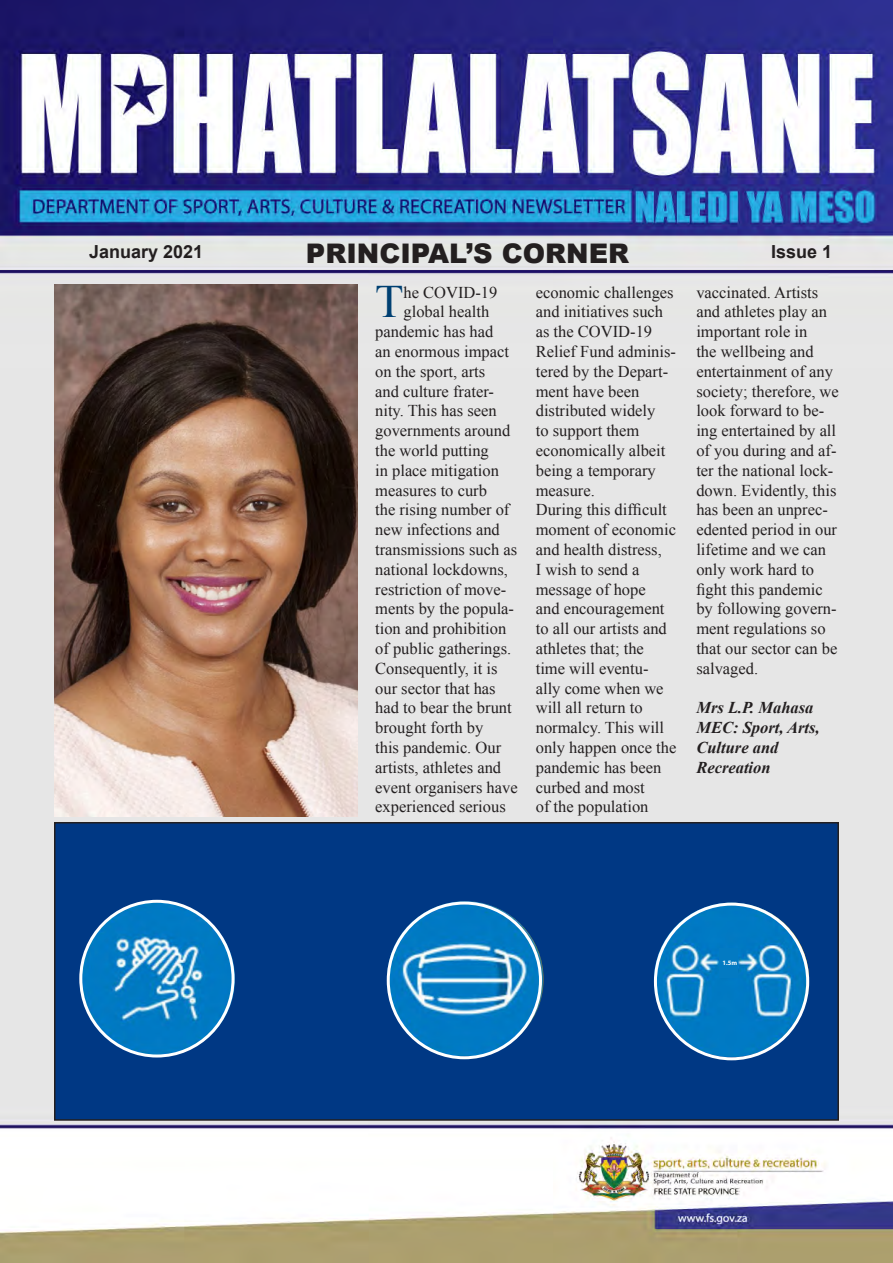
<style>
.page{position:relative;width:893px;height:1263px;background:#fff}
.page>*{position:absolute;margin:0;border:0;box-sizing:border-box;transform-origin:0 0}
.t1{font:46.35px "Times New Roman";color:#004072}
.t2{font:900 27px "Arial";color:#231f20}
.t3{font:700 18px "Arial";color:#231f20}
.t4{font:16.5px/19.8px "Times New Roman";color:#231f20}
.t5{font:italic 700 16.5px/19.8px "Times New Roman";color:#231f20}
.t6{font:700 6.6px "Myriad Pro";color:#fff}
</style>
<div class="page">
<img style="left:0;top:0;width:893px;height:1263px">
<img style="left:54px;top:285px;width:303px;height:531px">
<div style="left:55px;top:823px;width:783px;height:297px;background:#003884"></div>
<div style="left:54px;top:822px;width:785px;height:299px;border:2px solid #231f20"></div>
<img style="left:80px;top:902px;width:155px;height:153px">
<img style="left:387px;top:901px;width:157px;height:155px">
<img style="left:654px;top:902px;width:155px;height:155px;border-radius:76px">
<div style="left:719px;top:948px;width:19px;height:29px;background:#037ac2"></div>
<div style="left:79px;top:900px;width:156px;height:157px;border:3px solid #fff;border-radius:50%"></div>
<div style="left:387px;top:901px;width:155px;height:158px;border:3px solid #fff;border-radius:50%"></div>
<div style="left:654px;top:902px;width:155px;height:158px;border:3px solid #fff;border-radius:50%"></div>
<p class="t3" style="left:89px;top:240px;width:116px">January 2021</p>
<p class="t2" style="left:306px;top:234px;width:325px">PRINCIPAL’S CORNER</p>
<p class="t3" style="left:771px;top:240px;width:63px">Issue 1</p>
<p class="t1" style="left:375px;top:271px;width:30px">T</p>
<p class="t4" style="left:404px;top:282px;width:95px">he COVID-19</p>
<p class="t4" style="left:536px;top:282px;width:142px">economic challenges and initiatives such as the COVID-19<br>Relief Fund adminis&shy;tered by the Depart&shy;ment have been distributed widely<br>to support them economically albeit being a temporary measure.</p>
<p class="t4" style="left:536px;top:500px;width:142px">During this difficult moment of economic and health distress,<br>I wish to send a message of hope<br>and encouragement to all our artists and athletes that; the time will eventu&shy;ally come when we will all return to normalcy. This will only happen once the pandemic has been curbed and most<br>of the population</p>
<p class="t4" style="left:696px;top:282px;width:144px">vaccinated. Artists and athletes play an important role in<br>the wellbeing and entertainment of any society; therefore, we look forward to be&shy;ing entertained by all of you during and af&shy;ter the national lock&shy;down. Evidently, this has been an unprec&shy;edented period in our lifetime and we can only work hard to fight this pandemic by following govern&shy;ment regulations so that our sector can be salvaged.</p>
<p class="t5" style="left:696px;top:697px;width:119px">Mrs L.P. Mahasa</p>
<p class="t5" style="left:696px;top:717px;width:125px">MEC: Sport, Arts,<br>Culture and</p>
<p class="t5" style="left:696px;top:757px;width:76px">Recreation</p>
<p class="t4" style="left:404px;top:302px;width:87px">global health</p>
<p class="t4" style="left:375px;top:321px;width:120px">pandemic has had</p>
<p class="t4" style="left:375px;top:341px;width:135px">an enormous impact</p>
<p class="t4" style="left:375px;top:361px;width:111px">on the sport, arts</p>
<p class="t4" style="left:375px;top:381px;width:120px">and culture frater-</p>
<p class="t4" style="left:375px;top:401px;width:123px">nity. This has seen</p>
<p class="t4" style="left:375px;top:420px;width:137px">governments around</p>
<p class="t4" style="left:375px;top:440px;width:115px">the world putting</p>
<p class="t4" style="left:375px;top:460px;width:125px">in place mitigation</p>
<p class="t4" style="left:375px;top:480px;width:113px">measures to curb</p>
<p class="t4" style="left:375px;top:500px;width:136px">the rising number of</p>
<p class="t4" style="left:375px;top:519px;width:126px">new infections and</p>
<p class="t4" style="left:375px;top:539px;width:144px">transmissions such as</p>
<p class="t4" style="left:375px;top:559px;width:134px">national lockdowns,</p>
<p class="t4" style="left:375px;top:579px;width:133px">restriction of move-</p>
<p class="t4" style="left:375px;top:599px;width:140px">ments by the popula-</p>
<p class="t4" style="left:375px;top:618px;width:133px">tion and prohibition</p>
<p class="t4" style="left:375px;top:638px;width:138px">of public gatherings.</p>
<p class="t4" style="left:375px;top:658px;width:124px">Consequently, it is</p>
<p class="t4" style="left:375px;top:678px;width:122px">our sector that has</p>
<p class="t4" style="left:375px;top:698px;width:138px">had to bear the brunt</p>
<p class="t4" style="left:375px;top:717px;width:110px">brought forth by</p>
<p class="t4" style="left:375px;top:737px;width:128px">this pandemic. Our</p>
<p class="t4" style="left:375px;top:757px;width:128px">artists, athletes and</p>
<p class="t4" style="left:375px;top:777px;width:144px">event organisers have</p>
<p class="t4" style="left:375px;top:797px;width:132px">experienced serious</p>
<p class="t6" style="left:722px;top:958px;width:16px">1.5m</p>
</div>
